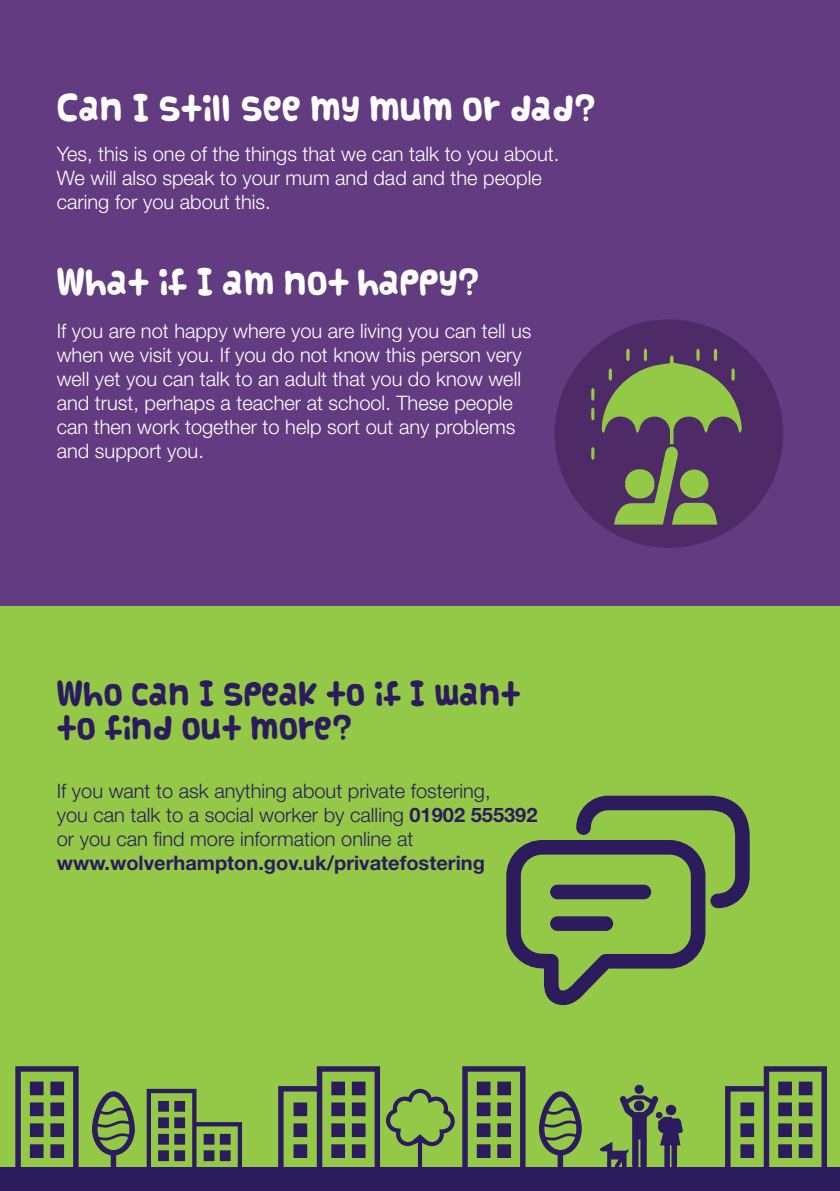
<style>
.page{position:relative;width:840px;height:1191px;background:#fff}
.page>*{position:absolute;margin:0;border:0;box-sizing:border-box;transform-origin:0 0}
.t1{font:28px "Vanilla";color:#fff}
.t2{font:26px/34px "Vanilla";color:#2c1b5d}
.t3{font:300 20px/24px "Helvetica Neue";color:#fff}
.t4{font:300 20px/24px "Helvetica Neue";color:#2c1b5d}
.t5{font:700 20px "Helvetica Neue";color:#2c1b5d}
.s1{font-weight:700}
</style>
<div class="page">
<div style="left:0;top:0;width:839px;height:1191px;background:#633b81"></div>
<div style="left:0;top:607px;width:839px;height:584px;background:#94c947"></div>
<div style="left:0;top:1167px;width:839px;height:24px;background:#2c1b5d"></div>
<svg style="left:15px;top:1066px;width:825px;height:106px"></svg>
<div style="left:554px;top:319px;width:228px;height:229px;background:#4e2a66;border-radius:50%"></div>
<svg style="left:591px;top:388px;width:3px;height:13px"></svg>
<svg style="left:591px;top:447px;width:3px;height:13px"></svg>
<svg style="left:591px;top:408px;width:3px;height:12px"></svg>
<svg style="left:601px;top:348px;width:140px;height:176px"></svg>
<svg style="left:506px;top:795px;width:243px;height:210px"></svg>
<div style="left:550px;top:884px;width:100px;height:15px;background:#2c1b5d;border-radius:7px"></div>
<div style="left:550px;top:916px;width:62px;height:15px;background:#2c1b5d;border-radius:7px"></div>
<h1 class="t1" style="left:57px;top:92px;width:540px">Can I still see my mum or dad?</h1>
<p class="t3" style="left:57px;top:141px;width:503px">Yes, this is one of the things that we can talk to you about.<br>We will also speak to your mum and dad and the people caring for you about this.</p>
<h1 class="t1" style="left:57px;top:267px;width:424px">What if I am not happy?</h1>
<p class="t3" style="left:57px;top:318px;width:476px">If you are not happy where you are living you can tell us when we visit you. If you do not know this person very well yet you can talk to an adult that you do know well and trust, perhaps a teacher at school. These people can then work together to help sort out any problems and support you.</p>
<h2 class="t2" style="left:57px;top:675px;width:465px">Who can I speak to if I want to find out more?</h2>
<p class="t4" style="left:57px;top:778px;width:482px">If you want to ask anything about private fostering,<br>you can talk to a social worker by calling <span class="s1">01902 555392 </span>or you can find more information online at</p>
<p class="t5" style="left:57px;top:850px;width:429px">www.wolverhampton.gov.uk/privatefostering</p>
</div>
